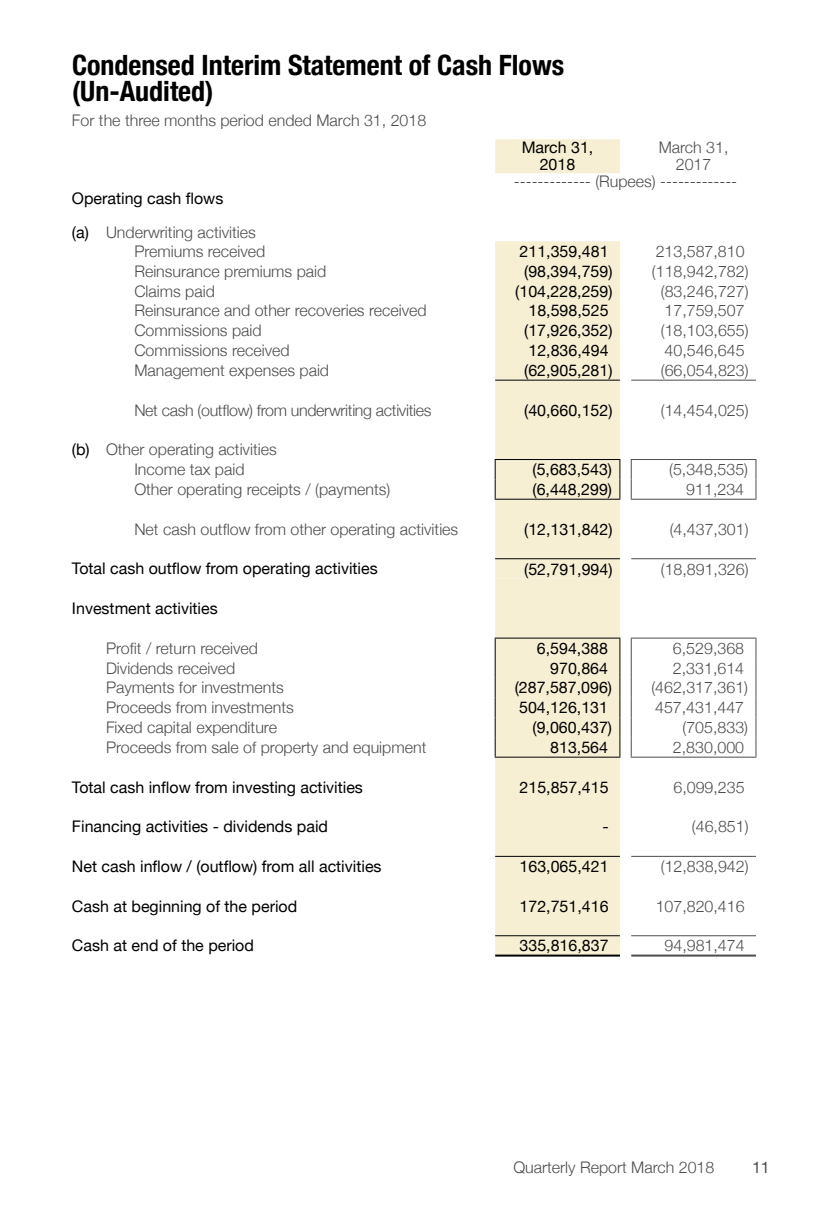
<style>
.page{position:relative;width:828px;height:1224px;background:#fff}
.page>*{position:absolute;margin:0;border:0;box-sizing:border-box;transform-origin:0 0}
.t1{font:700 condensed 28px/25.6px "Helvetica Neue";color:#000}
.t2{font:300 16px/17px "Helvetica Neue";color:#4d4d4f}
.t3{font:16px "Helvetica Neue";color:#000}
.t4{font:300 16px "Helvetica Neue";letter-spacing:-.02em;color:#4d4d4f}
.t5{font:16px "Helvetica Neue";color:#4d4d4f}
.s1{font-weight:400;color:#000}
</style>
<div class="page">
<svg style="left:495px;top:139px;width:125px;height:241px;fill:#f6efd4"></svg>
<div style="left:495px;top:381px;width:125px;height:574px;background:#f6efd4"></div>
<hr style="left:495px;top:380px;width:125px;height:1px;background:#000">
<hr style="left:631px;top:380px;width:125px;height:1px;background:#4d4d4f">
<hr style="left:495px;top:459px;width:125px;height:1px;background:#000">
<hr style="left:631px;top:459px;width:125px;height:1px;background:#4d4d4f">
<svg style="left:495px;top:460px;width:1px;height:39px"></svg>
<svg style="left:619px;top:460px;width:1px;height:39px"></svg>
<hr style="left:495px;top:499px;width:125px;height:1px;background:#000">
<svg style="left:631px;top:460px;width:1px;height:39px"></svg>
<svg style="left:755px;top:460px;width:1px;height:39px"></svg>
<hr style="left:631px;top:499px;width:125px;height:1px;background:#4d4d4f">
<hr style="left:495px;top:558px;width:125px;height:1px;background:#000">
<hr style="left:631px;top:558px;width:125px;height:1px;background:#4d4d4f">
<hr style="left:495px;top:638px;width:125px;height:1px;background:#000">
<hr style="left:631px;top:638px;width:125px;height:1px;background:#4d4d4f">
<svg style="left:495px;top:639px;width:1px;height:118px"></svg>
<svg style="left:619px;top:639px;width:1px;height:118px"></svg>
<hr style="left:495px;top:757px;width:125px;height:1px;background:#000">
<svg style="left:631px;top:639px;width:1px;height:118px"></svg>
<svg style="left:755px;top:639px;width:1px;height:118px"></svg>
<hr style="left:631px;top:757px;width:125px;height:1px;background:#4d4d4f">
<hr style="left:495px;top:856px;width:125px;height:1px;background:#000">
<hr style="left:631px;top:856px;width:125px;height:1px;background:#4d4d4f">
<hr style="left:495px;top:935px;width:125px;height:1px;background:#000">
<hr style="left:495px;top:955px;width:125px;height:2px;background:#000">
<hr style="left:631px;top:935px;width:125px;height:1px;background:#4d4d4f">
<hr style="left:631px;top:955px;width:125px;height:2px;background:#4d4d4f">
<h1 class="t1" style="left:72px;top:51px;width:494px">Condensed Interim Statement of Cash Flows (Un-Audited)</h1>
<p class="t2" style="left:72px;top:111px;width:356px">For the three months period ended March 31, 2018</p>
<p class="t3" style="left:522px;top:136px;width:73px">March 31,</p>
<p class="t2" style="left:659px;top:138px;width:71px">March 31,</p>
<p class="t3" style="left:540px;top:153px;width:37px">2018</p>
<p class="t2" style="left:514px;top:155px;width:225px;text-indent:162px">2017 ------------- (Rupees) -------------</p>
<p class="t2" style="left:72px;top:181px;width:185px;line-height:34px"><span class="s1">Operating cash flows<br>(a)</span> Underwriting activities</p>
<p class="t2" style="left:134px;top:242px;width:133px">Premiums received</p>
<p class="t3" style="left:520px;top:240px;width:90px">211,359,481</p>
<p class="t2" style="left:656px;top:242px;width:90px">213,587,810</p>
<p class="t2" style="left:134px;top:261px;width:194px">Reinsurance premiums paid</p>
<p class="t3" style="left:524px;top:260px;width:90px">(98,394,759)</p>
<p class="t2" style="left:652px;top:261px;width:98px">(118,942,782)</p>
<p class="t2" style="left:134px;top:281px;width:82px">Claims paid</p>
<p class="t3" style="left:515px;top:279px;width:99px">(104,228,259)</p>
<p class="t2" style="left:661px;top:281px;width:89px">(83,246,727)</p>
<p class="t2" style="left:134px;top:301px;width:294px">Reinsurance and other recoveries received</p>
<p class="t3" style="left:529px;top:299px;width:82px">18,598,525</p>
<p class="t2" style="left:665px;top:301px;width:82px">17,759,507</p>
<p class="t2" style="left:134px;top:321px;width:129px">Commissions paid</p>
<p class="t3" style="left:524px;top:319px;width:90px">(17,926,352)</p>
<p class="t2" style="left:661px;top:321px;width:89px">(18,103,655)</p>
<p class="t2" style="left:134px;top:341px;width:157px">Commissions received</p>
<p class="t3" style="left:529px;top:339px;width:82px">12,836,494</p>
<p class="t2" style="left:665px;top:341px;width:82px">40,546,645</p>
<p class="t2" style="left:134px;top:361px;width:196px">Management expenses paid</p>
<p class="t3" style="left:524px;top:358px;width:90px">(62,905,281)</p>
<p class="t2" style="left:661px;top:360px;width:89px">(66,054,823)</p>
<p class="t4" style="left:134px;top:397px;width:299px">Net cash (outflow) from underwriting activities</p>
<p class="t3" style="left:524px;top:398px;width:90px">(40,660,152)</p>
<p class="t2" style="left:661px;top:400px;width:89px">(14,454,025)</p>
<p class="t2" style="left:134px;top:439px;width:144px;line-height:19.8px;text-indent:-62px"><span class="s1">(b)</span> Other operating activities<br>Income tax paid</p>
<p class="t3" style="left:533px;top:458px;width:81px">(5,683,543)</p>
<p class="t2" style="left:669px;top:460px;width:80px">(5,348,535)</p>
<p class="t2" style="left:134px;top:480px;width:258px">Other operating receipts / (payments)</p>
<p class="t3" style="left:533px;top:478px;width:81px">(6,448,299)</p>
<p class="t2" style="left:686px;top:479px;width:59px">911,234</p>
<p class="t2" style="left:134px;top:519px;width:325px">Net cash outflow from other operating activities</p>
<p class="t3" style="left:524px;top:517px;width:90px">(12,131,842)</p>
<p class="t2" style="left:670px;top:519px;width:80px">(4,437,301)</p>
<p class="t3" style="left:72px;top:557px;width:307px">Total cash outflow from operating activities</p>
<p class="t3" style="left:524px;top:557px;width:90px">(52,791,994)</p>
<p class="t2" style="left:661px;top:559px;width:89px">(18,891,326)</p>
<p class="t3" style="left:72px;top:597px;width:147px">Investment activities</p>
<p class="t2" style="left:106px;top:638px;width:154px">Profit / return received</p>
<p class="t3" style="left:537px;top:637px;width:73px">6,594,388</p>
<p class="t2" style="left:673px;top:639px;width:73px">6,529,368</p>
<p class="t2" style="left:106px;top:658px;width:131px">Dividends received</p>
<p class="t3" style="left:550px;top:656px;width:59px">970,864</p>
<p class="t2" style="left:673px;top:658px;width:73px">2,331,614</p>
<p class="t2" style="left:106px;top:678px;width:179px">Payments for investments</p>
<p class="t3" style="left:515px;top:676px;width:99px">(287,587,096)</p>
<p class="t2" style="left:651px;top:678px;width:98px">(462,317,361)</p>
<p class="t2" style="left:106px;top:698px;width:189px">Proceeds from investments</p>
<p class="t3" style="left:519px;top:696px;width:90px">504,126,131</p>
<p class="t2" style="left:655px;top:698px;width:90px">457,431,447</p>
<p class="t2" style="left:106px;top:718px;width:172px">Fixed capital expenditure</p>
<p class="t3" style="left:533px;top:716px;width:81px">(9,060,437)</p>
<p class="t2" style="left:683px;top:718px;width:67px">(705,833)</p>
<p class="t2" style="left:106px;top:738px;width:322px">Proceeds from sale of property and equipment</p>
<p class="t3" style="left:550px;top:735px;width:59px">813,564</p>
<p class="t2" style="left:673px;top:737px;width:73px">2,830,000</p>
<p class="t3" style="left:72px;top:775px;width:292px">Total cash inflow from investing activities</p>
<p class="t3" style="left:520px;top:775px;width:90px">215,857,415</p>
<p class="t2" style="left:673px;top:777px;width:73px">6,099,235</p>
<p class="t3" style="left:72px;top:815px;width:258px">Financing activities - dividends paid</p>
<p class="t3" style="left:602px;top:815px;width:8px">-</p>
<p class="t2" style="left:692px;top:817px;width:58px">(46,851)</p>
<p class="t3" style="left:72px;top:855px;width:311px">Net cash inflow / (outflow) from all activities</p>
<p class="t3" style="left:520px;top:855px;width:90px">163,065,421</p>
<p class="t2" style="left:661px;top:857px;width:89px">(12,838,942)</p>
<p class="t3" style="left:72px;top:894px;width:227px">Cash at beginning of the period</p>
<p class="t3" style="left:520px;top:894px;width:90px">172,751,416</p>
<p class="t2" style="left:656px;top:896px;width:90px">107,820,416</p>
<p class="t3" style="left:72px;top:934px;width:183px">Cash at end of the period</p>
<p class="t3" style="left:520px;top:934px;width:90px">335,816,837</p>
<p class="t2" style="left:665px;top:936px;width:82px">94,981,474</p>
<p class="t2" style="left:513px;top:1158px;width:203px">Quarterly Report March 2018</p>
<p class="t5" style="left:752px;top:1156px;width:19px">11</p>
</div>
